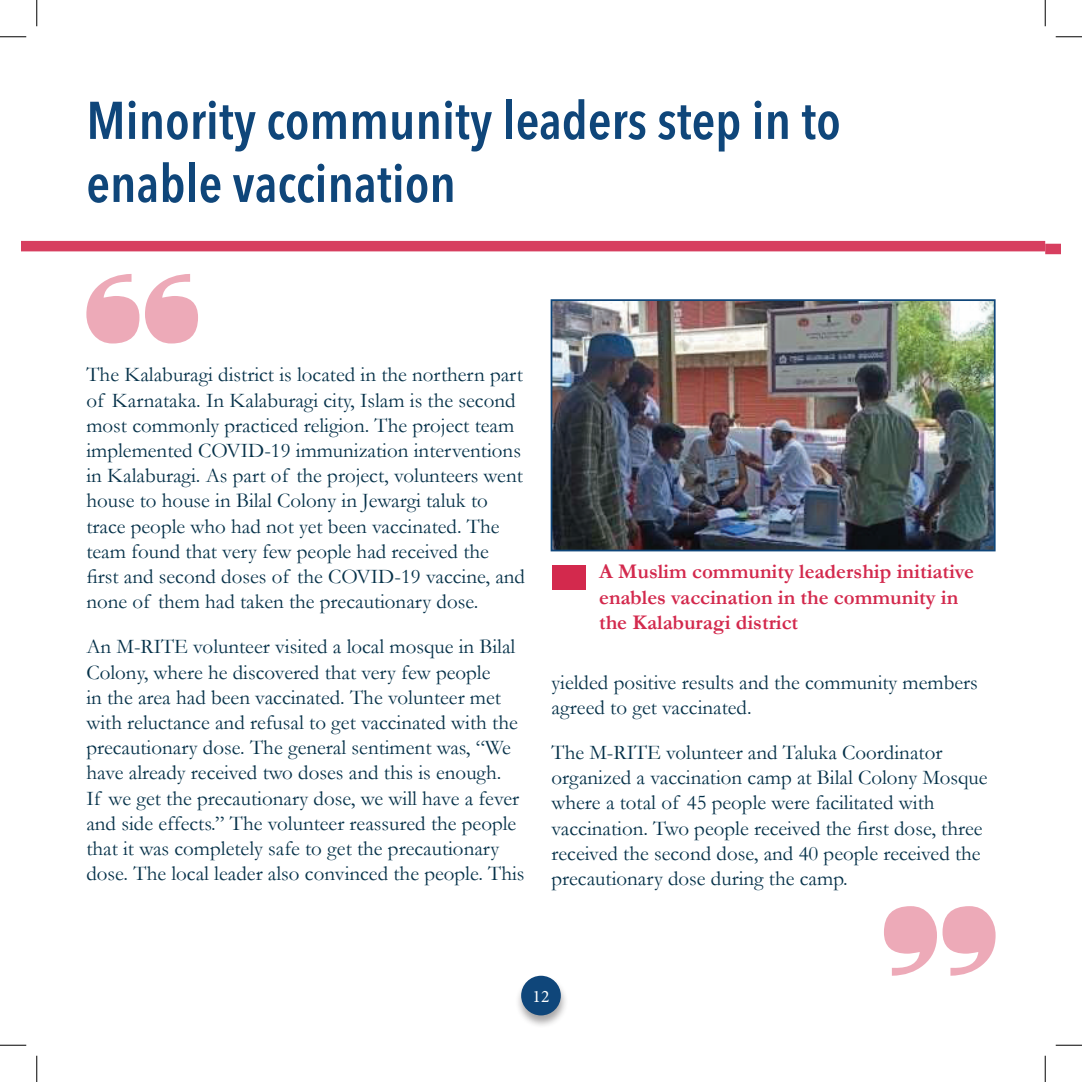
<style>
.page{position:relative;width:1082px;height:1082px;background:#fff}
.page>*{position:absolute;margin:0;border:0;box-sizing:border-box;transform-origin:0 0}
.t1{font:600 52.5px/63px "Avenir Next Condensed";color:#0f467a}
.t2{font:21px/25.2px "Garamond";color:#053149}
.t3{font:700 21px/25.2px "Garamond";color:#d3294d}
.t4{font:17.5px "Minion Pro";color:#fff}
</style>
<div class="page">
<div style="left:515px;top:975px;width:54px;height:53px;background:#231f20;opacity:.4"></div>
<div style="left:521px;top:975px;width:40px;height:40px;background:#0f467a;border-radius:50%"></div>
<div style="left:551px;top:564px;width:34px;height:25px;background:#d3294d"></div>
<img style="left:553px;top:302px;width:439px;height:246px">
<div style="left:550px;top:299px;width:445px;height:252px;border:2px solid #0f467a"></div>
<div style="left:22px;top:241px;width:1023px;height:10px;background:#d73e5f"></div>
<svg style="left:86px;top:274px;width:112px;height:69px"></svg>
<svg style="left:884px;top:906px;width:111px;height:69px"></svg>
<div style="left:1045px;top:244px;width:15px;height:10px;background:#d73e5f"></div>
<svg style="left:0;top:36px;width:26px;height:1px"></svg>
<svg style="left:1055px;top:36px;width:27px;height:1px"></svg>
<svg style="left:0;top:1044px;width:26px;height:1px"></svg>
<svg style="left:1055px;top:1044px;width:27px;height:1px"></svg>
<svg style="left:36px;top:0;width:1px;height:26px"></svg>
<svg style="left:36px;top:1055px;width:1px;height:27px"></svg>
<svg style="left:1044px;top:0;width:1px;height:26px"></svg>
<svg style="left:1044px;top:1055px;width:1px;height:27px"></svg>
<h1 class="t1" style="left:86px;top:88px;width:756px">Minority community leaders step in to enable vaccination</h1>
<p class="t2" style="left:86px;top:362px;width:440px">The Kalaburagi district is located in the northern part of Karnataka. In Kalaburagi city, Islam is the second most commonly practiced religion. The project team implemented COVID-19 immunization interventions in Kalaburagi. As part of the project, volunteers went house to house in Bilal Colony in Jewargi taluk to trace people who had not yet been vaccinated. The team found that very few people had received the first and second doses of the COVID-19 vaccine, and none of them had taken the precautionary dose.</p>
<p class="t2" style="left:86px;top:633px;width:440px">An M-RITE volunteer visited a local mosque in Bilal Colony, where he discovered that very few people<br>in the area had been vaccinated. The volunteer met with reluctance and refusal to get vaccinated with the precautionary dose. The general sentiment was, “We have already received two doses and this is enough.<br>If we get the precautionary dose, we will have a fever and side effects.” The volunteer reassured the people that it was completely safe to get the precautionary dose. The local leader also convinced the people. This</p>
<p class="t3" style="left:599px;top:559px;width:376px">A Muslim community leadership initiative enables vaccination in the community in the Kalaburagi district</p>
<p class="t2" style="left:551px;top:669px;width:428px">yielded positive results and the community members agreed to get vaccinated.</p>
<p class="t2" style="left:551px;top:739px;width:437px">The M-RITE volunteer and Taluka Coordinator organized a vaccination camp at Bilal Colony Mosque where a total of 45 people were facilitated with vaccination. Two people received the first dose, three received the second dose, and 40 people received the precautionary dose during the camp.</p>
<p class="t4" style="left:532px;top:984px;width:18px">12</p>
</div>
